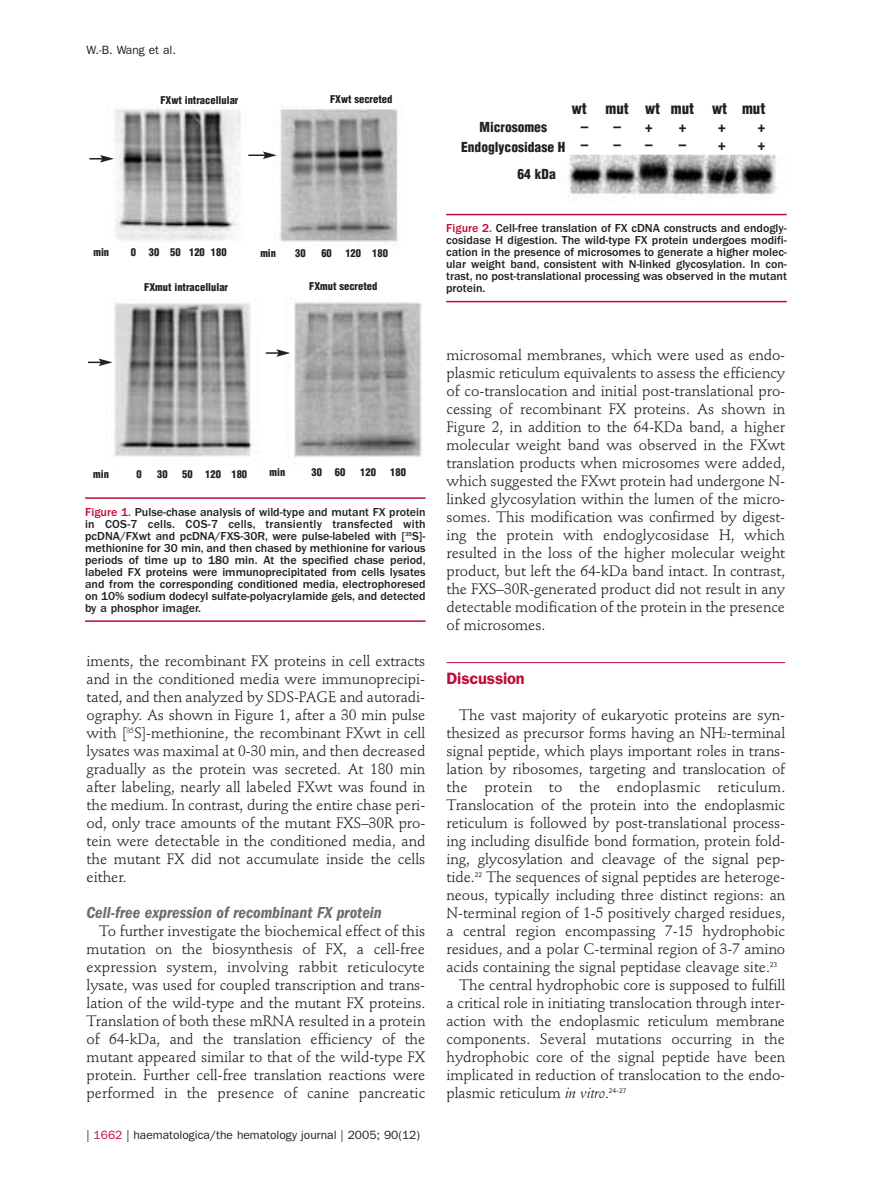
<style>
.page{position:relative;width:893px;height:1191px;background:#fff}
.page>*{position:absolute;margin:0;border:0;box-sizing:border-box;transform-origin:0 0}
.t1{font:italic 600 condensed 16.5px "Franklin Gothic";color:#6c6d70}
.t2{font:600 16.5px "Franklin Gothic";letter-spacing:-.01em;color:#c00b36}
.t3{font:15px/18px "Stempel Schneidler";letter-spacing:-.005em;color:#231f20;text-align:justify}
.t4{font:15px "Stempel Schneidler";letter-spacing:.015em;color:#231f20}
.t5{font:900 condensed 15px "Helvetica";color:#231f20}
.t6{font:900 condensed 13.5px/19.5px "Helvetica";color:#231f20;text-align:center}
.t7{font:500 12px/12px "Franklin Gothic";color:#231f20;text-align:justify}
.t8{font:12px "Franklin Gothic";color:#231f20}
.t9{font:900 condensed 10.5px "Helvetica";color:#231f20}
.s1{color:#c00b36}
.s2{font-size:7.5px}
.s3{font-style:italic}
</style>
<div class="page">
<hr style="left:446px;top:662px;width:339px;height:1px;background:#c00b36">
<img style="left:100px;top:108px;width:322px;height:350px">
<hr style="left:85px;top:497px;width:341px;height:2px;background:#c00b36">
<hr style="left:85px;top:620px;width:341px;height:2px;background:#c00b36">
<img style="left:568px;top:154px;width:209px;height:44px">
<hr style="left:446px;top:214px;width:341px;height:1px;background:#c00b36">
<hr style="left:446px;top:301px;width:341px;height:1px;background:#c00b36">
<svg style="left:248px;top:151px;width:29px;height:8px"></svg>
<svg style="left:89px;top:155px;width:25px;height:7px"></svg>
<svg style="left:88px;top:358px;width:25px;height:8px"></svg>
<svg style="left:266px;top:349px;width:24px;height:8px"></svg>
<p class="t8" style="left:87px;top:46px;width:91px">W.-B. Wang et al.</p>
<p class="t9" style="left:160px;top:96px;width:80px">FXwt intracellular</p>
<p class="t9" style="left:330px;top:95px;width:64px">FXwt secreted</p>
<p class="t9" style="left:93px;top:248px;width:17px">min</p>
<p class="t9" style="left:131px;top:248px;width:97px">0 30 50 120 180</p>
<p class="t9" style="left:260px;top:249px;width:17px">min</p>
<p class="t9" style="left:295px;top:249px;width:12px">30</p>
<p class="t9" style="left:321px;top:249px;width:12px">60</p>
<p class="t9" style="left:345px;top:249px;width:44px">120 180</p>
<p class="t9" style="left:144px;top:283px;width:85px">FXmut intracellular</p>
<p class="t9" style="left:309px;top:282px;width:70px">FXmut secreted</p>
<p class="t5" style="left:572px;top:103px;width:195px">wt mut wt mut wt mut</p>
<p class="t5" style="left:581px;top:121px;width:41px">– –</p>
<p class="t5" style="left:645px;top:121px;width:9px">+</p>
<p class="t5" style="left:679px;top:121px;width:9px">+</p>
<p class="t5" style="left:718px;top:121px;width:9px">+</p>
<p class="t5" style="left:758px;top:121px;width:9px">+</p>
<p class="t5" style="left:581px;top:139px;width:41px">– –</p>
<p class="t5" style="left:645px;top:139px;width:43px">– –</p>
<p class="t5" style="left:718px;top:139px;width:9px">+</p>
<p class="t5" style="left:758px;top:139px;width:9px">+</p>
<p class="t6" style="left:461px;top:119px;width:106px">Microsomes<br>Endoglycosidase H</p>
<p class="t6" style="left:517px;top:165px;width:40px">64 kDa</p>
<p class="t7" style="left:446px;top:223px;width:342px"><span class="s1">Figure 2.</span> Cell-free translation of FX cDNA constructs and endogly&shy;cosidase H digestion. The wild-type FX protein undergoes modifi&shy;cation in the presence of microsomes to generate a higher molec&shy;ular weight band, consistent with N-linked glycosylation. In con&shy;trast, no post-translational processing was observed in the mutant protein.</p>
<p class="t9" style="left:93px;top:470px;width:17px">min</p>
<p class="t9" style="left:136px;top:470px;width:7px">0</p>
<p class="t9" style="left:157px;top:470px;width:12px">30</p>
<p class="t9" style="left:182px;top:470px;width:66px">50 120 180</p>
<p class="t9" style="left:269px;top:468px;width:17px">min</p>
<p class="t9" style="left:312px;top:468px;width:35px">30 60</p>
<p class="t9" style="left:360px;top:468px;width:17px">120</p>
<p class="t9" style="left:390px;top:468px;width:17px">180</p>
<p class="t7" style="left:85px;top:507px;width:342px"><span class="s1">Figure 1.</span> Pulse-chase analysis of wild-type and mutant FX protein in COS-7 cells. COS-7 cells, transiently transfected with pcDNA/FXwt and pcDNA/FXS-30R, were pulse-labeled with [<sup>35</sup>S]- methionine for 30 min, and then chased by methionine for various periods of time up to 180 min. At the specified chase period, labeled FX proteins were immunoprecipitated from cells lysates and from the corresponding conditioned media, electrophoresed on 10% sodium dodecyl sulfate-polyacrylamide gels, and detected by a phosphor imager.</p>
<p class="t3" style="left:87px;top:653px;width:340px">iments, the recombinant FX proteins in cell extracts and in the conditioned media were immunoprecipi&shy;tated, and then analyzed by SDS-PAGE and autoradi&shy;ography. As shown in Figure 1, after a 30 min pulse with [<sup>35</sup>S]-methionine, the recombinant FXwt in cell lysates was maximal at 0-30 min, and then decreased gradually as the protein was secreted. At 180 min after labeling, nearly all labeled FXwt was found in the medium. In contrast, during the entire chase peri&shy;od, only trace amounts of the mutant FXS–30R pro&shy;tein were detectable in the conditioned media, and the mutant FX did not accumulate inside the cells either.</p>
<p class="t1" style="left:87px;top:906px;width:297px">Cell-free expression of recombinant FX protein</p>
<p class="t3" style="left:87px;top:923px;width:340px;text-indent:13px">To further investigate the biochemical effect of this mutation on the biosynthesis of FX, a cell-free expression system, involving rabbit reticulocyte lysate, was used for coupled transcription and trans&shy;lation of the wild-type and the mutant FX proteins.<br>Translation of both these mRNA resulted in a protein of 64-kDa, and the translation efficiency of the mutant appeared similar to that of the wild-type FX protein. Further cell-free translation reactions were performed in the presence of canine pancreatic</p>
<p class="t8" style="left:87px;top:1130px;width:335px">| <span class="s1">1662</span> | haematologica/the hematology journal | 2005; 90(12)</p>
<p class="t3" style="left:446px;top:347px;width:340px">microsomal membranes, which were used as endo&shy;plasmic reticulum equivalents to assess the efficiency of co-translocation and initial post-translational pro&shy;cessing of recombinant FX proteins. As shown in Figure 2, in addition to the 64-KDa band, a higher molecular weight band was observed in the FXwt translation products when microsomes were added, which suggested the FXwt protein had undergone N&shy;linked glycosylation within the lumen of the micro&shy;somes. This modification was confirmed by digest&shy;ing the protein with endoglycosidase H, which resulted in the loss of the higher molecular weight product, but left the 64-kDa band intact. In contrast, the FXS–30R-generated product did not result in any detectable modification of the protein in the presence of microsomes.</p>
<p class="t2" style="left:446px;top:673px;width:80px">Discussion</p>
<p class="t3" style="left:459px;top:707px;width:327px">The vast majority of eukaryotic proteins are syn-</p>
<p class="t3" style="left:446px;top:725px;width:340px">thesized as precursor forms having an NH<span class="s2">2</span>-terminal</p>
<p class="t3" style="left:446px;top:743px;width:340px">signal peptide, which plays important roles in trans-</p>
<p class="t3" style="left:446px;top:761px;width:340px">lation by ribosomes, targeting and translocation of</p>
<p class="t4" style="left:446px;top:781px;width:340px">the protein to the endoplasmic reticulum.</p>
<p class="t3" style="left:446px;top:797px;width:340px">Translocation of the protein into the endoplasmic</p>
<p class="t3" style="left:446px;top:815px;width:340px">reticulum is followed by post-translational process-</p>
<p class="t3" style="left:446px;top:833px;width:340px">ing including disulfide bond formation, protein fold-</p>
<p class="t3" style="left:446px;top:851px;width:340px">ing, glycosylation and cleavage of the signal pep-</p>
<p class="t3" style="left:446px;top:869px;width:340px">tide.<sup>22</sup> The sequences of signal peptides are heteroge-</p>
<p class="t3" style="left:446px;top:887px;width:340px">neous, typically including three distinct regions: an</p>
<p class="t3" style="left:446px;top:905px;width:340px">N-terminal region of 1-5 positively charged residues,</p>
<p class="t3" style="left:446px;top:923px;width:340px">a central region encompassing 7-15 hydrophobic</p>
<p class="t3" style="left:446px;top:941px;width:340px">residues, and a polar C-terminal region of 3-7 amino</p>
<p class="t3" style="left:446px;top:959px;width:332px">acids containing the signal peptidase cleavage site.<sup>23</sup></p>
<p class="t3" style="left:459px;top:977px;width:328px">The central hydrophobic core is supposed to fulfill</p>
<p class="t3" style="left:446px;top:995px;width:340px">a critical role in initiating translocation through inter-</p>
<p class="t3" style="left:446px;top:1013px;width:340px">action with the endoplasmic reticulum membrane</p>
<p class="t3" style="left:446px;top:1031px;width:340px">components. Several mutations occurring in the</p>
<p class="t3" style="left:446px;top:1049px;width:340px">hydrophobic core of the signal peptide have been</p>
<p class="t3" style="left:446px;top:1067px;width:340px">implicated in reduction of translocation to the endo-</p>
<p class="t3" style="left:446px;top:1085px;width:182px">plasmic reticulum <span class="s3">in vitro</span>.<sup>24-27</sup></p>
</div>
